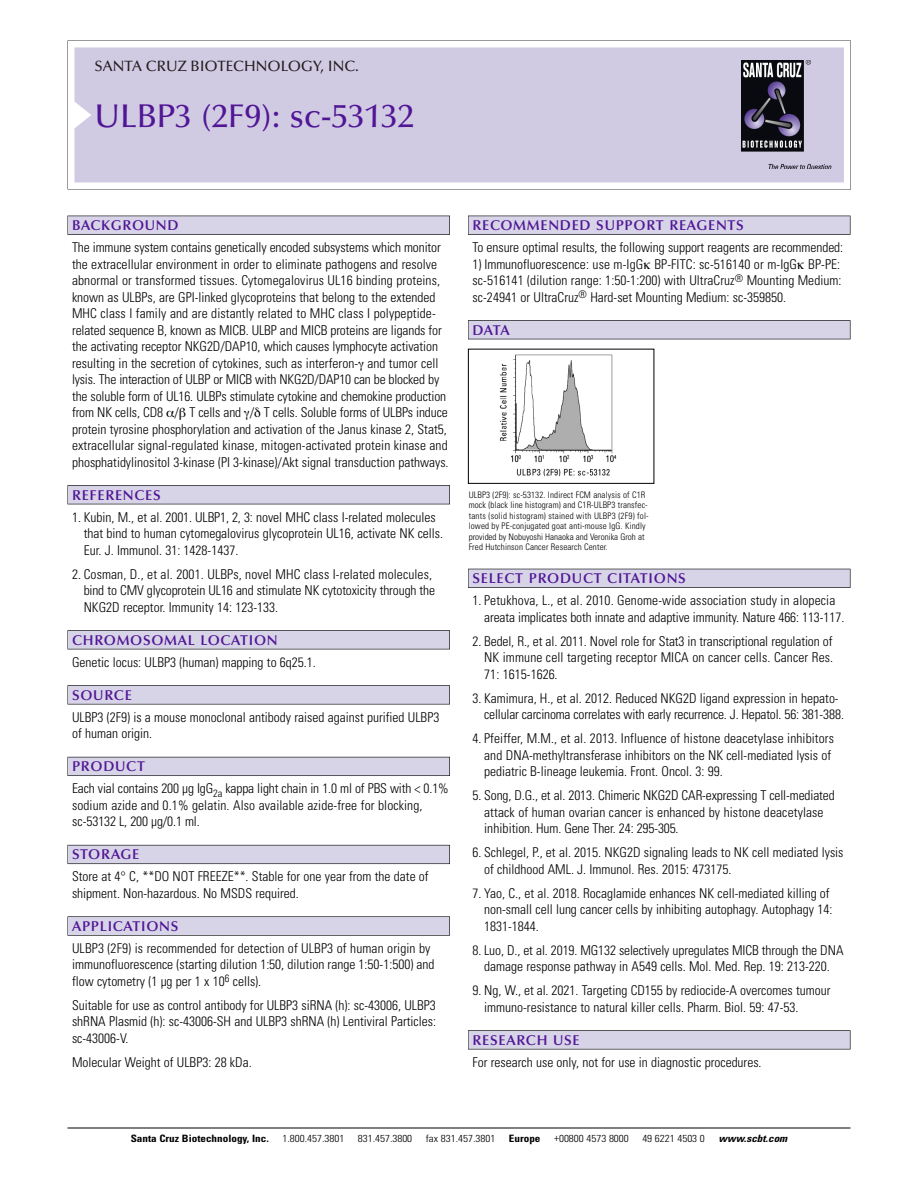
<style>
.page{position:relative;width:918px;height:1188px;background:#fff}
.page>*{position:absolute;margin:0;border:0;box-sizing:border-box;transform-origin:0 0}
.t1{font:500 33px "Optima";color:#511695}
.t2{font:500 15px "Optima";color:#231f20}
.t3{font:600 14.25px "Optima";letter-spacing:.05em;color:#511695}
.t4{font:300 condensed 13.5px/16.5px "Univers";color:#000}
.t5{font:300 condensed 10.2px "Univers";color:#000;scale:1.1 1}
.t6{font:700 condensed 10.2px "Univers";color:#000;scale:1.1 1}
.t7{font:italic 700 condensed 10.2px "Univers";color:#000;scale:1.1 1}
.t8{font:300 condensed 9px/10.5px "Univers";letter-spacing:.015em;color:#000}
</style>
<div class="page">
<svg style="left:74px;top:41px;width:777px;height:148px"></svg>
<div style="left:74px;top:47px;width:770px;height:135px;background:#d1cae3"></div>
<img style="left:741px;top:60px;width:90px;height:108px">
<div style="left:68px;top:216px;width:382px;height:19px;background:#535256"></div>
<div style="left:68px;top:216px;width:381px;height:18px;background:#d7d4e8"></div>
<div style="left:68px;top:485px;width:382px;height:19px;background:#515155"></div>
<div style="left:68px;top:486px;width:381px;height:18px;background:#d7d4e8"></div>
<div style="left:68px;top:630px;width:382px;height:19px;background:#545357"></div>
<div style="left:68px;top:631px;width:381px;height:18px;background:#d7d4e8"></div>
<div style="left:68px;top:685px;width:382px;height:19px;background:#575659"></div>
<div style="left:68px;top:686px;width:381px;height:18px;background:#d7d4e8"></div>
<div style="left:68px;top:757px;width:382px;height:19px;background:#595860"></div>
<div style="left:68px;top:757px;width:381px;height:18px;background:#d7d4e8"></div>
<div style="left:68px;top:845px;width:382px;height:19px;background:#64626c"></div>
<div style="left:68px;top:845px;width:381px;height:18px;background:#d7d4e8"></div>
<div style="left:68px;top:916px;width:382px;height:20px;background:#636364"></div>
<div style="left:68px;top:917px;width:381px;height:18px;background:#d7d4e8"></div>
<div style="left:468px;top:216px;width:382px;height:19px;background:#535256"></div>
<div style="left:468px;top:216px;width:382px;height:18px;background:#d7d4e8"></div>
<div style="left:468px;top:320px;width:382px;height:19px;background:#515155"></div>
<div style="left:468px;top:321px;width:382px;height:18px;background:#d7d4e8"></div>
<div style="left:468px;top:569px;width:382px;height:19px;background:#515057"></div>
<div style="left:468px;top:569px;width:382px;height:18px;background:#d7d4e8"></div>
<div style="left:468px;top:1030px;width:382px;height:19px;background:#575659"></div>
<div style="left:468px;top:1031px;width:382px;height:18px;background:#d7d4e8"></div>
<hr style="left:68px;top:1128px;width:782px;height:1px;background:#000">
<img style="left:499px;top:354px;width:118px;height:123px">
<div style="left:468px;top:349px;width:186px;height:135px;border:1px solid #000"></div>
<p class="t2" style="left:94px;top:60px;width:266px">SANTA CRUZ BIOTECHNOLOGY, INC.</p>
<p class="t1" style="left:94px;top:102px;width:321px">ULBP3 (2F9): sc-53132</p>
<p class="t3" style="left:72px;top:219px;width:108px">BACKGROUND</p>
<p class="t4" style="left:72px;top:240px;width:378px">The immune system contains genetically encoded subsystems which monitor the extracellular environment in order to eliminate pathogens and resolve abnormal or transformed tissues. Cytomegalovirus UL16 binding proteins, known as ULBPs, are GPI-linked glycoproteins that belong to the extended MHC class I family and are distantly related to MHC class I polypeptide&shy;related sequence B, known as MICB. ULBP and MICB proteins are ligands for the activating receptor NKG2D/DAP10, which causes lymphocyte activation resulting in the secretion of cytokines, such as interferon- and tumor cell lysis. The interaction of ULBP or MICB with NKG2D/DAP10 can be blocked by the soluble form of UL16. ULBPs stimulate cytokine and chemokine production from NK cells, CD8 / T cells and / T cells. Soluble forms of ULBPs induce protein tyrosine phosphorylation and activation of the Janus kinase 2, Stat5, extracellular signal-regulated kinase, mitogen-activated protein kinase and phosphatidylinositol 3-kinase (PI 3-kinase)/Akt signal transduction pathways.</p>
<p class="t3" style="left:72px;top:489px;width:90px">REFERENCES</p>
<p class="t4" style="left:84px;top:510px;width:361px;text-indent:-12px">1. Kubin, M., et al. 2001. ULBP1, 2, 3: novel MHC class I-related molecules that bind to human cytomegalovirus glycoprotein UL16, activate NK cells.<br>Eur. J. Immunol. 31: 1428-1437.</p>
<p class="t4" style="left:84px;top:567px;width:353px;text-indent:-12px">2. Cosman, D., et al. 2001. ULBPs, novel MHC class I-related molecules, bind to CMV glycoprotein UL16 and stimulate NK cytotoxicity through the<br>NKG2D receptor. Immunity 14: 123-133.</p>
<p class="t3" style="left:72px;top:634px;width:207px">CHROMOSOMAL LOCATION</p>
<p class="t4" style="left:72px;top:655px;width:245px">Genetic locus: ULBP3 (human) mapping to 6q25.1.</p>
<p class="t3" style="left:72px;top:689px;width:61px">SOURCE</p>
<p class="t4" style="left:72px;top:710px;width:369px">ULBP3 (2F9) is a mouse monoclonal antibody raised against purified ULBP3 of human origin.</p>
<p class="t3" style="left:72px;top:760px;width:74px">PRODUCT</p>
<p class="t4" style="left:72px;top:782px;width:378px">Each vial contains 200 µg IgG<sub>2a</sub> kappa light chain in 1.0 ml of PBS with &lt; 0.1% sodium azide and 0.1% gelatin. Also available azide-free for blocking, sc-53132 L, 200 µg/0.1 ml.</p>
<p class="t3" style="left:72px;top:849px;width:69px">STORAGE</p>
<p class="t4" style="left:72px;top:870px;width:358px">Store at 4° C, **DO NOT FREEZE**. Stable for one year from the date of shipment. Non-hazardous. No MSDS required.</p>
<p class="t3" style="left:72px;top:920px;width:108px">APPLICATIONS</p>
<p class="t4" style="left:72px;top:941px;width:364px">ULBP3 (2F9) is recommended for detection of ULBP3 of human origin by immunofluorescence (starting dilution 1:50, dilution range 1:50-1:500) and flow cytometry (1 µg per 1 x 10<sup>6</sup> cells).</p>
<p class="t4" style="left:72px;top:998px;width:366px;text-align:justify">Suitable for use as control antibody for ULBP3 siRNA (h): sc-43006, ULBP3 shRNA Plasmid (h): sc-43006-SH and ULBP3 shRNA (h) Lentiviral Particles: sc-43006-V.</p>
<p class="t4" style="left:72px;top:1055px;width:181px">Molecular Weight of ULBP3: 28 kDa.</p>
<p class="t3" style="left:473px;top:219px;width:273px">RECOMMENDED SUPPORT REAGENTS</p>
<p class="t4" style="left:473px;top:240px;width:372px">To ensure optimal results, the following support reagents are recommended:</p>
<p class="t4" style="left:473px;top:257px;width:371px;text-align:justify">1) Immunofluorescence: use m-IgG BP-FITC: sc-516140 or m-IgG BP-PE: sc-516141 (dilution range: 1:50-1:200) with UltraCruz<sup>®</sup> Mounting Medium: sc-24941 or UltraCruz<sup>®</sup> Hard-set Mounting Medium: sc-359850.</p>
<p class="t3" style="left:473px;top:324px;width:39px">DATA</p>
<p class="t8" style="left:469px;top:490px;width:181px">ULBP3 (2F9): sc-53132. Indirect FCM analysis of C1R mock (black line histogram) and C1R-ULBP3 transfec&shy;tants (solid histogram) stained with ULBP3 (2F9) fol&shy;lowed by PE-conjugated goat anti-mouse IgG. Kindly provided by Nobuyoshi Hanaoka and Veronika Groh at Fred Hutchinson Cancer Research Center.</p>
<p class="t3" style="left:473px;top:572px;width:215px">SELECT PRODUCT CITATIONS</p>
<p class="t4" style="left:484px;top:594px;width:362px;text-indent:-12px">1. Petukhova, L., et al. 2010. Genome-wide association study in alopecia areata implicates both innate and adaptive immunity. Nature 466: 113-117.</p>
<p class="t4" style="left:484px;top:634px;width:351px;text-align:justify;text-indent:-12px">2. Bedel, R., et al. 2011. Novel role for Stat3 in transcriptional regulation of NK immune cell targeting receptor MICA on cancer cells. Cancer Res.<br>71: 1615-1626.</p>
<p class="t4" style="left:484px;top:691px;width:361px;text-indent:-12px">3. Kamimura, H., et al. 2012. Reduced NKG2D ligand expression in hepato&shy;cellular carcinoma correlates with early recurrence. J. Hepatol. 56: 381-388.</p>
<p class="t4" style="left:484px;top:732px;width:351px;text-indent:-12px">4. Pfeiffer, M.M., et al. 2013. Influence of histone deacetylase inhibitors and DNA-methyltransferase inhibitors on the NK cell-mediated lysis of pediatric B-lineage leukemia. Front. Oncol. 3: 99.</p>
<p class="t4" style="left:484px;top:789px;width:352px;text-indent:-12px">5. Song, D.G., et al. 2013. Chimeric NKG2D CAR-expressing T cell-mediated attack of human ovarian cancer is enhanced by histone deacetylase inhibition. Hum. Gene Ther. 24: 295-305.</p>
<p class="t4" style="left:484px;top:846px;width:361px;text-indent:-12px">6. Schlegel, P., et al. 2015. NKG2D signaling leads to NK cell mediated lysis of childhood AML. J. Immunol. Res. 2015: 473175.</p>
<p class="t4" style="left:484px;top:886px;width:350px;text-indent:-12px">7. Yao, C., et al. 2018. Rocaglamide enhances NK cell-mediated killing of non-small cell lung cancer cells by inhibiting autophagy. Autophagy 14:<br>1831-1844.</p>
<p class="t4" style="left:473px;top:943px;width:373px;text-align:center">8. Luo, D., et al. 2019. MG132 selectively upregulates MICB through the DNA damage response pathway in A549 cells. Mol. Med. Rep. 19: 213-220.</p>
<p class="t4" style="left:484px;top:984px;width:348px;text-indent:-12px">9. Ng, W., et al. 2021. Targeting CD155 by rediocide-A overcomes tumour immuno-resistance to natural killer cells. Pharm. Biol. 59: 47-53.</p>
<p class="t3" style="left:473px;top:1034px;width:109px">RESEARCH USE</p>
<p class="t4" style="left:473px;top:1055px;width:291px">For research use only, not for use in diagnostic procedures.</p>
<p class="t6" style="left:131px;top:1135px;width:127px">Santa Cruz Biotechnology, Inc.</p>
<p class="t5" style="left:282px;top:1135px;width:58px">1.800.457.3801</p>
<p class="t5" style="left:358px;top:1135px;width:51px">831.457.3800</p>
<p class="t5" style="left:426px;top:1135px;width:65px">fax 831.457.3801</p>
<p class="t6" style="left:509px;top:1135px;width:30px">Europe</p>
<p class="t5" style="left:554px;top:1135px;width:69px">+00800 4573 8000</p>
<p class="t5" style="left:642px;top:1135px;width:58px">49 6221 4503 0</p>
<p class="t7" style="left:719px;top:1135px;width:66px">www.scbt.com</p>
</div>
